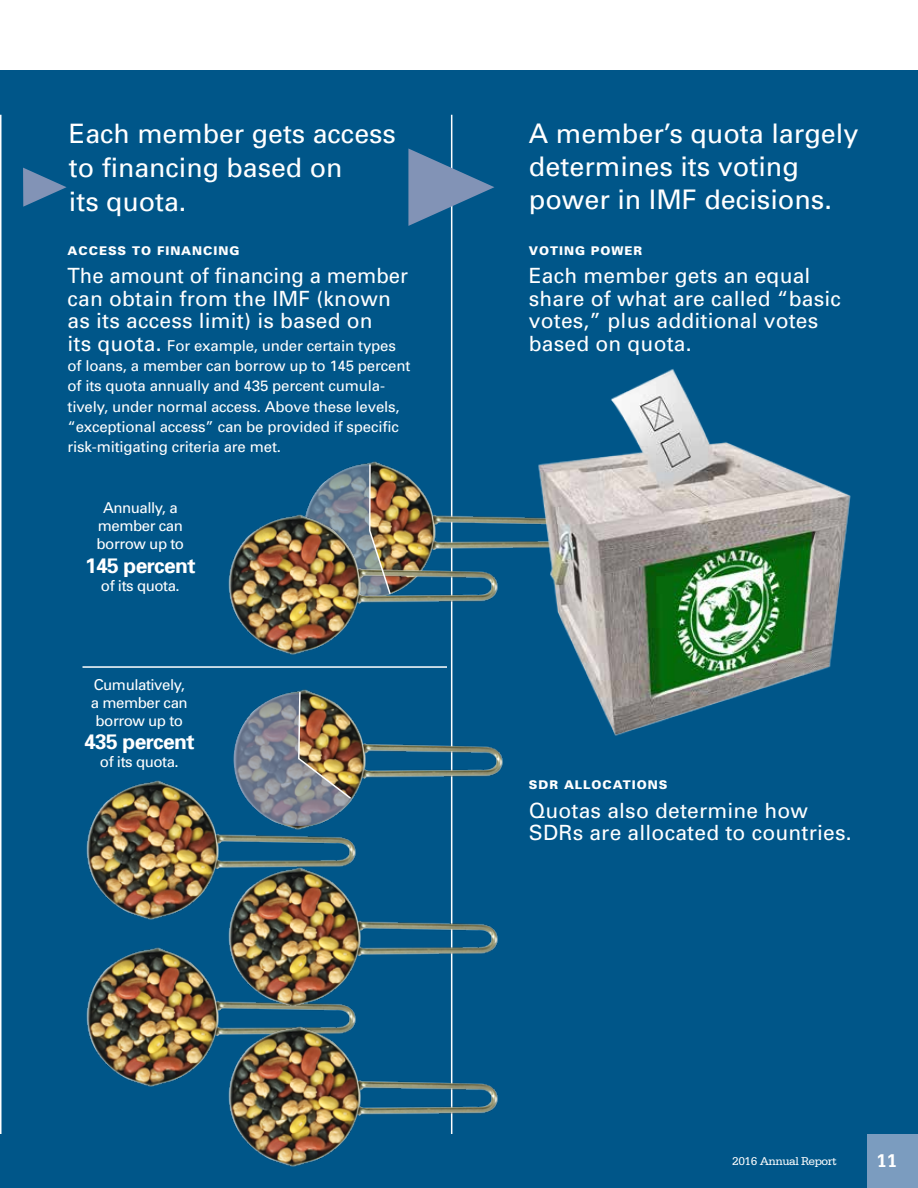
<style>
.page{position:relative;width:918px;height:1188px;background:#fff}
.page>*{position:absolute;margin:0;border:0;box-sizing:border-box;transform-origin:0 0}
.t1{font:27px/33px "Univers";color:#fff}
.t2{font:26.7px/34px "Univers";color:#fff}
.t3{font:21px/22.5px "Univers";letter-spacing:.01em;color:#fff}
.t4{font:700 21px "Univers";letter-spacing:-.03em;color:#fff}
.t5{font:700 19.5px "Serifa Std";color:#fff}
.t6{font:15px/20.2px "Univers";letter-spacing:-.01em;color:#fff}
.t7{font:15px/18px "Univers";letter-spacing:-.03em;color:#fff;text-align:center}
.t8{font:900 12px "Univers";letter-spacing:.08em;color:#fff}
.t9{font:12px "Serifa Std";letter-spacing:-.04em;color:#fff}
.s1{font-size:21px}
</style>
<div class="page">
<div style="left:0;top:70px;width:918px;height:1118px;background:#005689"></div>
<div style="left:867px;top:1134px;width:51px;height:54px;background:#7b9cbf"></div>
<hr style="left:451px;top:115px;width:1px;height:1019px;background:#fff">
<hr style="left:0;top:115px;width:2px;height:1019px;background:#fff">
<svg style="left:408px;top:148px;width:86px;height:78px"></svg>
<hr style="left:82px;top:666px;width:365px;height:2px;background:#fff">
<img style="left:369px;top:458px;width:151px;height:90px">
<img style="left:228px;top:511px;width:278px;height:145px">
<img style="left:299px;top:686px;width:204px;height:145px">
<img style="left:86px;top:777px;width:278px;height:143px">
<img style="left:86px;top:947px;width:270px;height:140px">
<img style="left:224px;top:864px;width:274px;height:144px">
<img style="left:224px;top:1023px;width:274px;height:144px">
<svg style="left:23px;top:168px;width:44px;height:39px"></svg>
<img style="left:520px;top:369px;width:331px;height:367px">
<img style="left:302px;top:463px;width:90px;height:135px">
<img style="left:232px;top:691px;width:121px;height:136px">
<p class="t2" style="left:69px;top:116px;width:328px">Each member gets access to financing based on<br>its quota.</p>
<p class="t8" style="left:68px;top:243px;width:173px">ACCESS TO FINANCING</p>
<p class="t3" style="left:68px;top:264px;width:342px">The amount of financing a member can obtain from the IMF (known as its access limit) is based on</p>
<p class="t6" style="left:67px;top:335px;width:344px"><span class="s1">its quota.</span> For example, under certain types of loans, a member can borrow up to 145 percent of its quota annually and 435 percent cumula&shy;tively, under normal access. Above these levels, “exceptional access” can be provided if specific risk-mitigating criteria are met.</p>
<p class="t7" style="left:97px;top:499px;width:89px">Annually, a member can borrow up to</p>
<p class="t4" style="left:85px;top:552px;width:112px">145 percent</p>
<p class="t7" style="left:101px;top:577px;width:80px">of its quota.</p>
<p class="t7" style="left:91px;top:676px;width:98px">Cumulatively, a member can borrow up to</p>
<p class="t4" style="left:84px;top:728px;width:112px">435 percent</p>
<p class="t7" style="left:100px;top:752px;width:80px">of its quota.</p>
<p class="t1" style="left:529px;top:117px;width:331px">A member’s quota largely determines its voting power in IMF decisions.</p>
<p class="t8" style="left:529px;top:243px;width:115px">VOTING POWER</p>
<p class="t3" style="left:529px;top:264px;width:314px">Each member gets an equal share of what are called “basic votes,” plus additional votes based on quota.</p>
<p class="t8" style="left:529px;top:777px;width:140px">SDR ALLOCATIONS</p>
<p class="t3" style="left:529px;top:799px;width:324px">Quotas also determine how<br>SDRs are allocated to countries.</p>
<p class="t9" style="left:732px;top:1155px;width:106px">2016 Annual Report</p>
<p class="t5" style="left:876px;top:1149px;width:23px">11</p>
</div>
